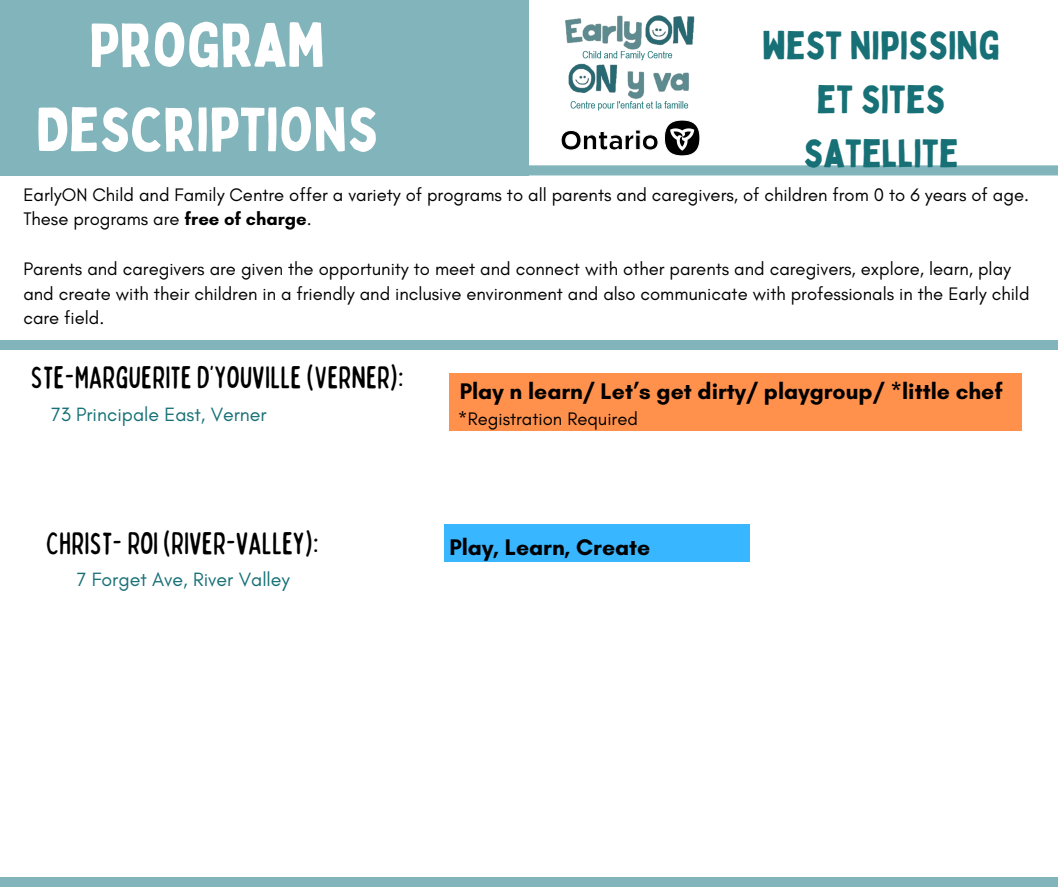
<style>
.page{position:relative;width:1058px;height:887px;background:#fff}
.page>*{position:absolute;margin:0;border:0;box-sizing:border-box;transform-origin:0 0}
.t1{font:60.6px/84.3px "Bobby Jones";color:#fff;text-align:center}
.t2{font:38.85px/54px "Bobby Jones";color:#167076;text-align:center}
.t3{font:condensed 31.35px "Bobby Jones Soft";color:#000}
.t4{font:700 22.95px "Glacial Indifference";color:#000}
.t5{font:19.65px "Glacial Indifference";color:#167076}
.t6{font:18.45px/24.8px "Glacial Indifference";color:#000}
.s1{font-weight:700}
</style>
<div class="page">
<div style="left:0;top:0;width:529px;height:175px;background:#82b4bb"></div>
<img style="left:565px;top:15px;width:130px;height:96px">
<img style="left:561px;top:121px;width:138px;height:35px">
<div style="left:231px;top:165px;width:826px;height:10px;background:#82b4bb"></div>
<div style="left:449px;top:373px;width:572px;height:57px;background:#ff914d"></div>
<div style="left:444px;top:524px;width:305px;height:38px;background:#38b6ff"></div>
<div style="left:0;top:340px;width:1057px;height:10px;background:#82b4bb"></div>
<div style="left:0;top:877px;width:1057px;height:9px;background:#82b4bb"></div>
<h1 class="t1" style="left:36px;top:1px;width:344px">PROGRAM<br>DESCRIPTIONS</h1>
<p class="t2" style="left:762px;top:17px;width:239px">WEST NIPISSING<br>ET SITES<br>SATELLITE</p>
<p class="t6" style="left:23px;top:182px;width:1007px">EarlyON Child and Family Centre offer a variety of programs to all parents and caregivers, of children from 0 to 6 years of age.<br>These programs are <span class="s1">free of charge</span>.</p>
<h4 class="t6" style="left:23px;top:256px;width:1007px">Parents and caregivers are given the opportunity to meet and connect with other parents and caregivers, explore, learn, play and create with their children in a friendly and inclusive environment and also communicate with professionals in the Early child care field.</h4>
<h2 class="t3" style="left:31px;top:358px;width:374px">STE-MARGUERITE D’YOUVILLE(VERNER):</h2>
<p class="t5" style="left:51px;top:402px;width:217px">73 Principale East, Verner</p>
<p class="t3" style="left:46px;top:523px;width:274px">CHRIST- ROI (RIVER-VALLEY):</p>
<h3 class="t5" style="left:77px;top:567px;width:215px">7 Forget Ave, River Valley</h3>
<p class="t4" style="left:460px;top:377px;width:544px">Play n learn/ Let’s get dirty/ playgroup/ *little chef</p>
<p class="t6" style="left:458px;top:406px;width:181px">*Registration Required</p>
<p class="t4" style="left:449px;top:533px;width:202px">Play, Learn, Create</p>
</div>
